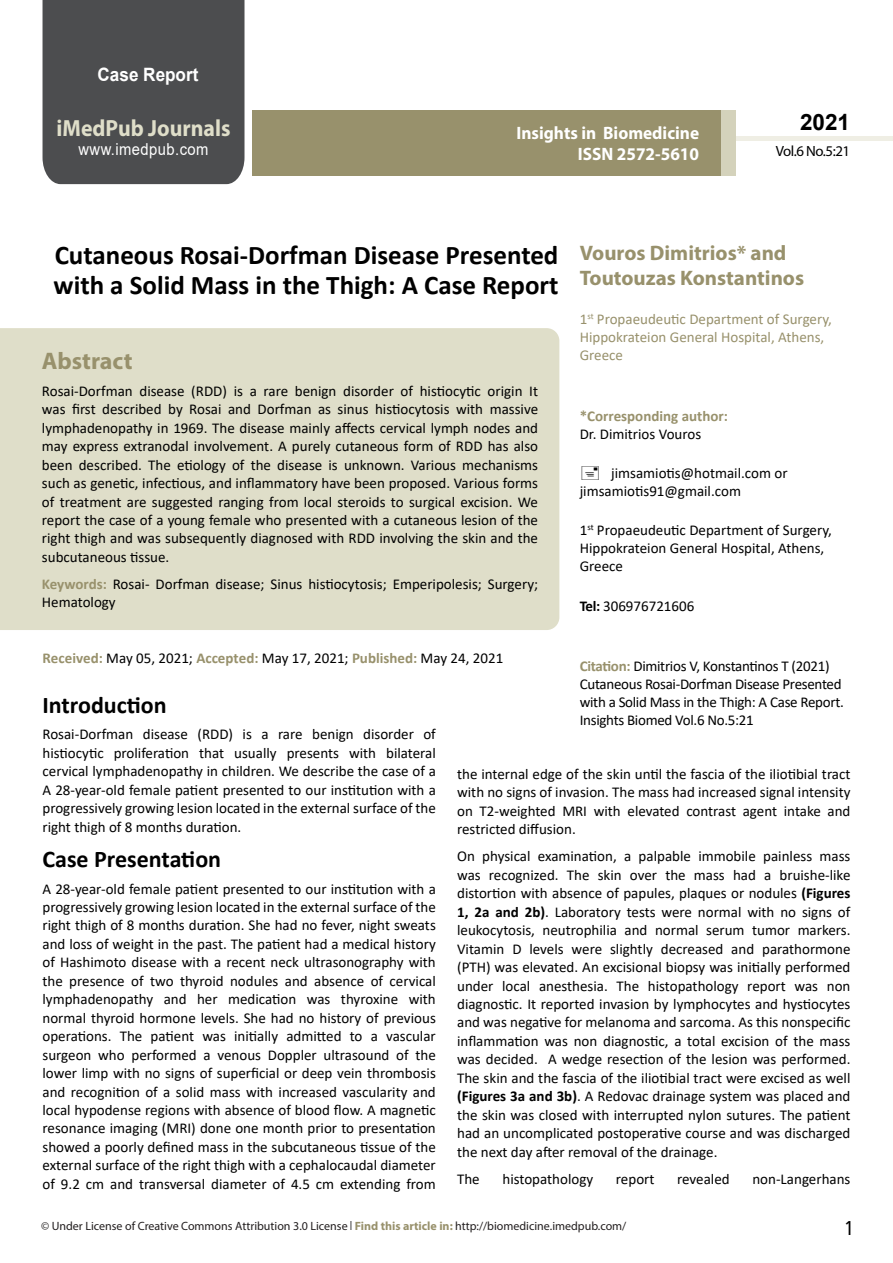
<style>
.page{position:relative;width:893px;height:1263px;background:#fff}
.page>*{position:absolute;margin:0;border:0;box-sizing:border-box;transform-origin:0 0}
.t1{font:700 27px/29.7px "Calibri";color:#000}
.t2{font:25.5px "Tunga";color:#000}
.t3{font:700 24px "Calibri";color:#000}
.t4{font:700 24px "Myriad Pro";color:#98916c}
.t5{font:700 23.4px "Myriad Pro";color:#dfdec9;scale:.93 1}
.t6{font:700 22.5px "Arial";color:#000}
.t7{font:700 21px/25.2px "Myriad Pro";color:#98916c}
.t8{font:700 18.45px "Arial";color:#fff;scale:.93 1}
.t9{font:700 18px/21.6px "Myriad Pro";color:#fff;text-align:right;scale:.96 1}
.t10{font:16.5px "Arial";letter-spacing:.03em;color:#fff;scale:.89 1}
.t11{font:15px/18.5px "Calibri";color:#000;text-align:justify}
.t12{font:15px/18px "Calibri";letter-spacing:-.02em;color:#000}
.t13{font:15px/18px "Calibri";color:#98916c}
.t14{font:700 15px "Calibri";color:#98916c}
.t15{font:14.85px "Myriad Pro";letter-spacing:-.03em;color:#000}
.t16{font:12px "Myriad Pro";color:#221e1f}
.s1{font-weight:700;color:#98916c}
.s2{font-weight:700}
.s3{font-family:"Tunga";color:#000}
</style>
<div class="page">
<div style="left:43px;top:0;width:201px;height:184px;background:#4c4d4f"></div>
<hr style="left:736px;top:137px;width:157px;height:4px;background:#efeee4">
<div style="left:720px;top:110px;width:16px;height:66px;background:#d4d2bb"></div>
<div style="left:252px;top:110px;width:469px;height:66px;background:#98916c"></div>
<div style="left:0;top:328px;width:559px;height:302px;background:#dfdec9"></div>
<p class="t8" style="left:98px;top:61px;width:110px">Case Report</p>
<h3 class="t5" style="left:57px;top:113px;width:188px">iMedPub Journals</h3>
<p class="t10" style="left:78px;top:138px;width:148px">www.imedpub.com</p>
<p class="t9" style="left:516px;top:121px;width:192px">Insights in Biomedicine<br>ISSN 2572-5610</p>
<h3 class="t6" style="left:800px;top:107px;width:52px">2021</h3>
<p class="t15" style="left:776px;top:141px;width:76px">Vol.6 No.5:21</p>
<h1 class="t1" style="left:54px;top:240px;width:506px">Cutaneous Rosai-Dorfman Disease Presented with a Solid Mass in the Thigh: A Case Report</h1>
<h3 class="t4" style="left:42px;top:345px;width:92px">Abstract</h3>
<p class="t11" style="left:42px;top:381px;width:498px">Rosai-Dorfman disease (RDD) is a rare benign disorder of histiocytic origin It was first described by Rosai and Dorfman as sinus histiocytosis with massive lymphadenopathy in 1969. The disease mainly affects cervical lymph nodes and may express extranodal involvement. A purely cutaneous form of RDD has also been described. The etiology of the disease is unknown. Various mechanisms such as genetic, infectious, and inflammatory have been proposed. Various forms of treatment are suggested ranging from local steroids to surgical excision. We report the case of a young female who presented with a cutaneous lesion of the right thigh and was subsequently diagnosed with RDD involving the skin and the subcutaneous tissue.</p>
<p class="t11" style="left:42px;top:574px;width:498px"><span class="s1">Keywords:</span> Rosai- Dorfman disease; Sinus histiocytosis; Emperipolesis; Surgery;<br>Hematology</p>
<h3 class="t7" style="left:580px;top:240px;width:226px">Vouros Dimitrios* and<br>Toutouzas Konstantinos</h3>
<p class="t13" style="left:580px;top:310px;width:254px">1<sup>st</sup> Propaeudeutic Department of Surgery,<br>Hippokrateion General Hospital, Athens,<br>Greece</p>
<p class="t14" style="left:580px;top:405px;width:150px">*Corresponding author:</p>
<p class="t11" style="left:580px;top:424px;width:123px">Dr. Dimitrios Vouros</p>
<p class="t11" style="left:580px;top:464px;width:209px;line-height:18px;text-indent:32px">jimsamiotis@hotmail.com or jimsamiotis91@gmail.com</p>
<p class="t11" style="left:580px;top:521px;width:254px;line-height:18px;text-align:left">1<sup>st</sup> Propaeudeutic Department of Surgery,<br>Hippokrateion General Hospital, Athens,<br>Greece</p>
<p class="t11" style="left:580px;top:596px;width:116px"><span class="s2">Tel:</span> 306976721606</p>
<p class="t11" style="left:43px;top:648px;width:462px"><span class="s1">Received:</span> May 05, 2021; <span class="s1">Accepted:</span> May 17, 2021; <span class="s1">Published:</span> May 24, 2021</p>
<p class="t12" style="left:580px;top:657px;width:266px"><span class="s1">Citation:</span> Dimitrios V, Konstantinos T (2021)<br>Cutaneous Rosai-Dorfman Disease Presented with a Solid Mass in the Thigh: A Case Report.<br>Insights Biomed Vol.6 No.5:21</p>
<h3 class="t3" style="left:43px;top:687px;width:126px">Introduction</h3>
<p class="t11" style="left:43px;top:725px;width:395px">Rosai-Dorfman disease (RDD) is a rare benign disorder of histiocytic proliferation that usually presents with bilateral cervical lymphadenopathy in children. We describe the case of a A 28-year-old female patient presented to our institution with a progressively growing lesion located in the external surface of the right thigh of 8 months duration.</p>
<h3 class="t3" style="left:43px;top:842px;width:180px">Case Presentation</h3>
<p class="t11" style="left:43px;top:879px;width:395px">A 28-year-old female patient presented to our institution with a progressively growing lesion located in the external surface of the right thigh of 8 months duration. She had no fever, night sweats and loss of weight in the past. The patient had a medical history of Hashimoto disease with a recent neck ultrasonography with the presence of two thyroid nodules and absence of cervical lymphadenopathy and her medication was thyroxine with normal thyroid hormone levels. She had no history of previous operations. The patient was initially admitted to a vascular surgeon who performed a venous Doppler ultrasound of the lower limp with no signs of superficial or deep vein thrombosis and recognition of a solid mass with increased vascularity and local hypodense regions with absence of blood flow. A magnetic resonance imaging (MRI) done one month prior to presentation showed a poorly defined mass in the subcutaneous tissue of the external surface of the right thigh with a cephalocaudal diameter of 9.2 cm and transversal diameter of 4.5 cm extending from</p>
<p class="t11" style="left:457px;top:764px;width:395px">the internal edge of the skin until the fascia of the iliotibial tract with no signs of invasion. The mass had increased signal intensity on T2-weighted MRI with elevated contrast agent intake and restricted diffusion.</p>
<p class="t11" style="left:457px;top:847px;width:395px">On physical examination, a palpable immobile painless mass was recognized. The skin over the mass had a bruishe-like distortion with absence of papules, plaques or nodules <span class="s2">(Figures 1, 2a and 2b)</span>. Laboratory tests were normal with no signs of leukocytosis, neutrophilia and normal serum tumor markers.<br>Vitamin D levels were slightly decreased and parathormone (PTH) was elevated. An excisional biopsy was initially performed under local anesthesia. The histopathology report was non diagnostic. It reported invasion by lymphocytes and hystiocytes and was negative for melanoma and sarcoma. As this nonspecific inflammation was non diagnostic, a total excision of the mass was decided. A wedge resection of the lesion was performed.<br>The skin and the fascia of the iliotibial tract were excised as well <span class="s2">(Figures 3a and 3b)</span>. A Redovac drainage system was placed and the skin was closed with interrupted nylon sutures. The patient had an uncomplicated postoperative course and was discharged the next day after removal of the drainage.</p>
<p class="t11" style="left:457px;top:1169px;width:24px">The</p>
<p class="t11" style="left:502px;top:1169px;width:92px">histopathology</p>
<p class="t11" style="left:616px;top:1169px;width:40px">report</p>
<p class="t11" style="left:677px;top:1169px;width:54px">revealed</p>
<p class="t11" style="left:752px;top:1169px;width:100px">non-Langerhans</p>
<p class="t16" style="left:41px;top:1219px;width:587px">© Under License of Creative Commons Attribution 3.0 License <span class="s3">|</span> <span class="s1">Find this article in:</span> http://biomedicine.imedpub.com/</p>
<h2 class="t2" style="left:845px;top:1211px;width:9px">1</h2>
</div>
